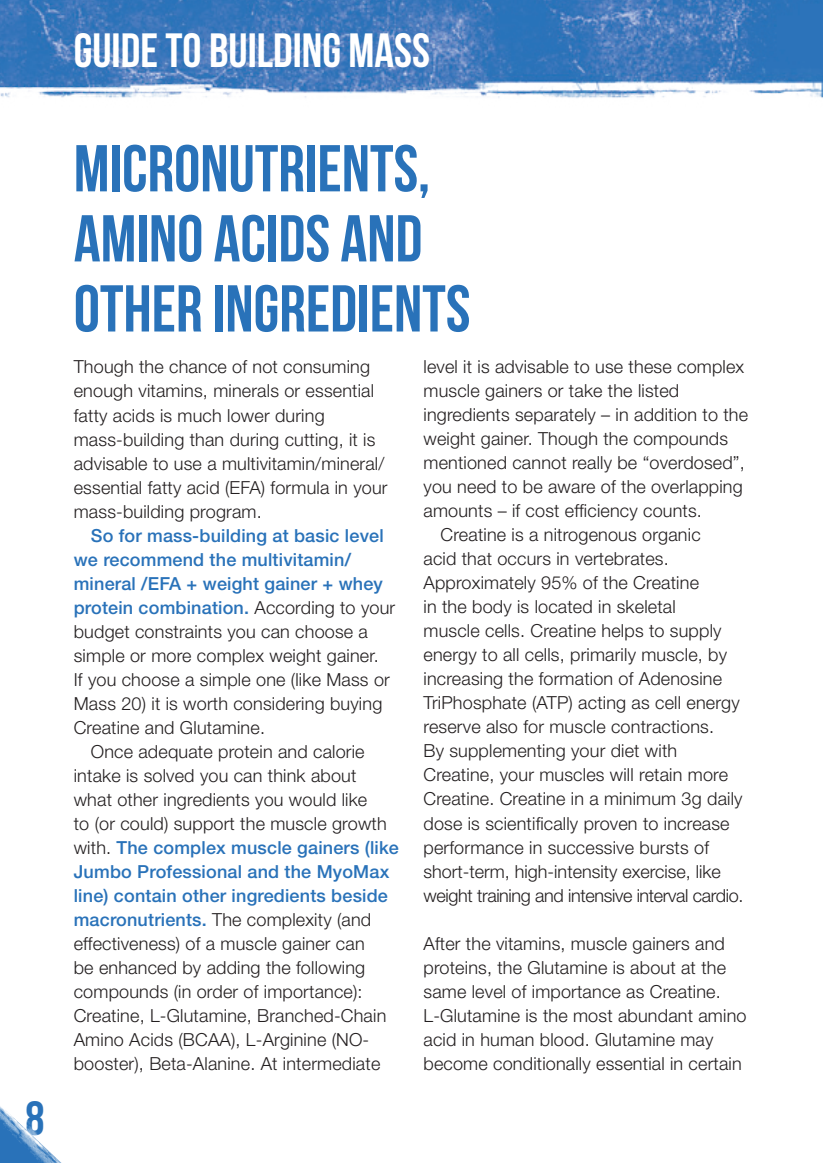
<style>
.page{position:relative;width:823px;height:1163px;background:#fff}
.page>*{position:absolute;margin:0;border:0;box-sizing:border-box;transform-origin:0 0}
.t1{font:66px/70px "Bebas Neue";color:#2972b9}
.t2{font:48px "Bebas Neue";color:#fff}
.t3{font:48px "Bebas Neue";color:#2972b9}
.t4{font:300 18px/24px "Helvetica Neue LT Pro";letter-spacing:.01em;color:#231f20}
.t5{font:500 18px "Helvetica Neue LT Pro";letter-spacing:.01em;color:#2972b9}
.t6{font:300 18px "Helvetica Neue LT Pro";letter-spacing:-.02em;color:#231f20}
.s1{font-weight:300;color:#231f20}
.s2{font-weight:500;color:#2972b9}
</style>
<div class="page">
<img style="left:0;top:0;width:822px;height:98px">
<img style="left:0;top:1106px;width:61px;height:56px">
<h2 class="t2" style="left:74px;top:24px;width:357px">GUIDE TO BUILDING MASS</h2>
<h2 class="t3" style="left:26px;top:1091px;width:21px">8</h2>
<h1 class="t1" style="left:74px;top:133px;width:254px">MICRONUTRIENTS</h1>
<h1 class="t1" style="left:417px;top:133px;width:14px">,</h1>
<h1 class="t1" style="left:74px;top:203px;width:27px">AMINO</h1>
<h1 class="t1" style="left:74px;top:203px;width:294px;text-indent:140px">ACIDS AND<br>OTHER INGREDIENTS</h1>
<p class="t4" style="left:74px;top:354px;width:315px">Though the chance of not consuming enough vitamins, minerals or essential fatty acids is much lower during mass-building than during cutting, it is advisable to use a multivitamin/mineral/ essential fatty acid (EFA) formula in your mass-building program.</p>
<p class="t5" style="left:91px;top:524px;width:294px">So for mass-building at basic level</p>
<p class="t5" style="left:74px;top:548px;width:278px">we recommend the multivitamin/</p>
<p class="t5" style="left:74px;top:572px;width:310px">mineral /EFA + weight gainer + whey</p>
<p class="t5" style="left:74px;top:596px;width:323px">protein combination. <span class="s1">According to your</span></p>
<p class="t4" style="left:74px;top:618px;width:295px">budget constraints you can choose a</p>
<p class="t4" style="left:74px;top:642px;width:306px">simple or more complex weight gainer.</p>
<p class="t4" style="left:74px;top:666px;width:317px">If you choose a simple one (like Mass or</p>
<p class="t4" style="left:74px;top:690px;width:310px">Mass 20) it is worth considering buying</p>
<p class="t4" style="left:74px;top:714px;width:193px">Creatine and Glutamine.</p>
<p class="t4" style="left:91px;top:738px;width:275px">Once adequate protein and calorie</p>
<p class="t4" style="left:74px;top:762px;width:284px">intake is solved you can think about</p>
<p class="t4" style="left:74px;top:786px;width:295px">what other ingredients you would like</p>
<p class="t4" style="left:74px;top:810px;width:314px">to (or could) support the muscle growth</p>
<p class="t5" style="left:74px;top:836px;width:326px"><span class="s1">with.</span> The complex muscle gainers (like</p>
<p class="t5" style="left:74px;top:860px;width:317px">Jumbo Professional and the MyoMax</p>
<p class="t5" style="left:74px;top:884px;width:315px">line) contain other ingredients beside</p>
<p class="t4" style="left:74px;top:906px;width:299px"><span class="s2">macronutrients.</span> The complexity (and</p>
<p class="t4" style="left:74px;top:930px;width:292px">effectiveness) of a muscle gainer can</p>
<p class="t4" style="left:74px;top:954px;width:293px">be enhanced by adding the following</p>
<p class="t4" style="left:74px;top:978px;width:290px">compounds (in order of importance):</p>
<p class="t4" style="left:74px;top:1002px;width:314px">Creatine, L-Glutamine, Branched-Chain</p>
<p class="t4" style="left:74px;top:1026px;width:297px">Amino Acids (BCAA), L-Arginine (NO-</p>
<p class="t4" style="left:74px;top:1050px;width:308px">booster), Beta-Alanine. At intermediate</p>
<p class="t4" style="left:423px;top:354px;width:322px">level it is advisable to use these complex</p>
<p class="t4" style="left:423px;top:378px;width:257px">muscle gainers or take the listed</p>
<p class="t4" style="left:423px;top:402px;width:326px">ingredients separately – in addition to the</p>
<p class="t4" style="left:423px;top:426px;width:306px">weight gainer. Though the compounds</p>
<p class="t4" style="left:423px;top:450px;width:322px">mentioned cannot really be “overdosed”,</p>
<p class="t4" style="left:423px;top:474px;width:320px">you need to be aware of the overlapping</p>
<p class="t4" style="left:423px;top:498px;width:280px">amounts – if cost efficiency counts.</p>
<p class="t4" style="left:440px;top:522px;width:261px">Creatine is a nitrogenous organic</p>
<p class="t4" style="left:423px;top:546px;width:246px">acid that occurs in vertebrates.</p>
<p class="t4" style="left:423px;top:570px;width:277px">Approximately 95% of the Creatine</p>
<p class="t4" style="left:423px;top:594px;width:253px">in the body is located in skeletal</p>
<p class="t4" style="left:423px;top:618px;width:299px">muscle cells. Creatine helps to supply</p>
<p class="t4" style="left:423px;top:642px;width:305px">energy to all cells, primarily muscle, by</p>
<p class="t4" style="left:423px;top:666px;width:300px">increasing the formation of Adenosine</p>
<p class="t4" style="left:423px;top:690px;width:317px">TriPhosphate (ATP) acting as cell energy</p>
<p class="t4" style="left:423px;top:714px;width:292px">reserve also for muscle contractions.</p>
<p class="t4" style="left:423px;top:738px;width:255px">By supplementing your diet with</p>
<p class="t4" style="left:423px;top:762px;width:306px">Creatine, your muscles will retain more</p>
<p class="t4" style="left:423px;top:786px;width:320px">Creatine. Creatine in a minimum 3g daily</p>
<p class="t4" style="left:423px;top:810px;width:307px">dose is scientifically proven to increase</p>
<p class="t4" style="left:423px;top:834px;width:287px">performance in successive bursts of</p>
<p class="t4" style="left:423px;top:858px;width:299px">short-term, high-intensity exercise, like</p>
<p class="t6" style="left:423px;top:884px;width:321px">weight training and intensive interval cardio.</p>
<p class="t4" style="left:423px;top:930px;width:324px">After the vitamins, muscle gainers and proteins, the Glutamine is about at the same level of importance as Creatine.<br>L-Glutamine is the most abundant amino acid in human blood. Glutamine may become conditionally essential in certain</p>
</div>
